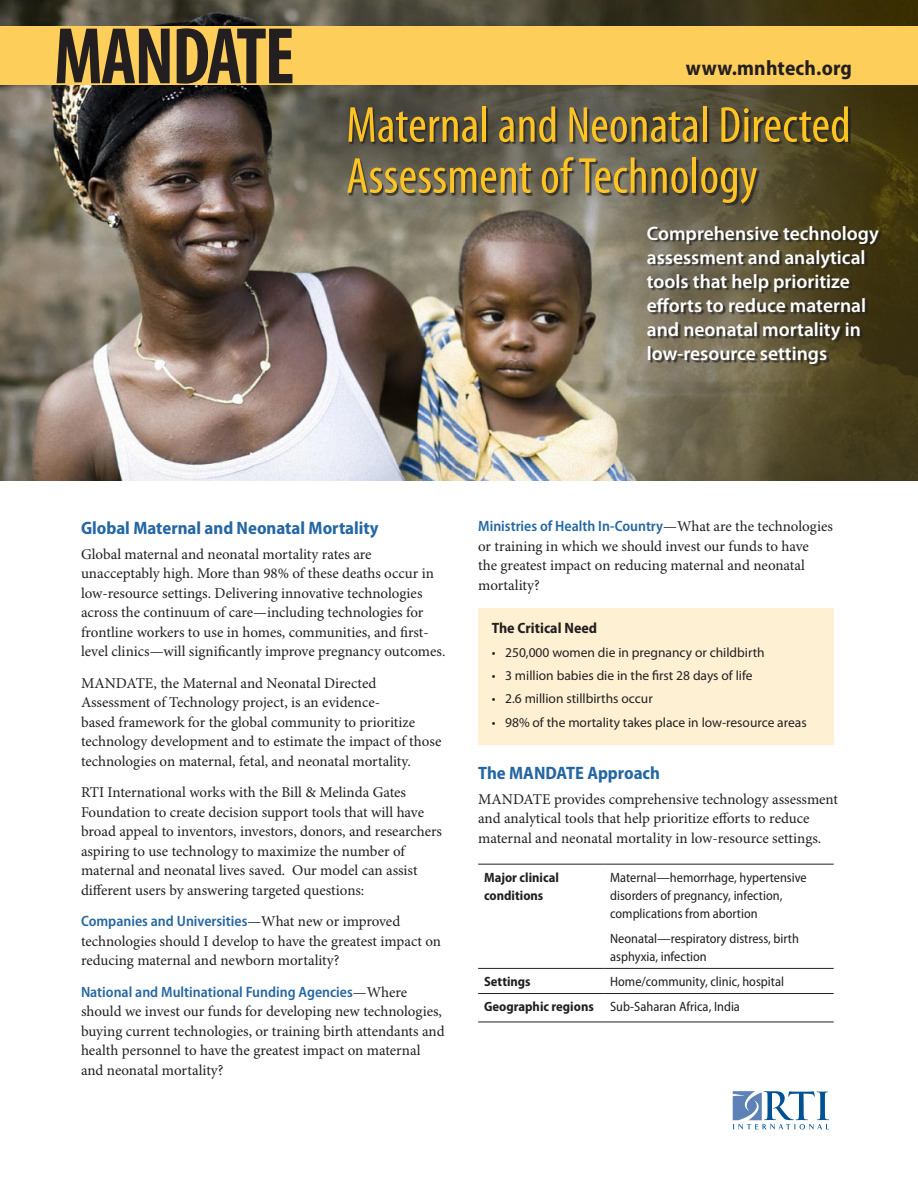
<style>
.page{position:relative;width:918px;height:1188px;background:#fff}
.page>*{position:absolute;margin:0;border:0;box-sizing:border-box;transform-origin:0 0}
.t1{font:700 condensed 81px "Myriad Pro";letter-spacing:-.025em;color:#231f20;scale:.95 1}
.t2{font:condensed 51px/51px "Myriad Pro";letter-spacing:.005em;color:#fec422}
.t3{font:700 semi-condensed 21px "Myriad Pro";letter-spacing:.01em;color:#231f20}
.t4{font:600 19.5px/24px "Myriad Pro";color:#fff}
.t5{font:700 semi-condensed 18px "Myriad Pro";color:#2567a3}
.t6{font:15px/19.5px "Minion Pro";letter-spacing:-.005em;color:#231f20}
.t7{font:600 semi-condensed 15px "Myriad Pro";color:#2567a3}
.t8{font:700 semi-condensed 15px "Myriad Pro";color:#231f20}
.t9{font:semi-condensed 13.5px/18px "Myriad Pro";color:#231f20}
.t10{font:13.5px "Myriad Pro";color:#231f20}
.t11{font:700 semi-condensed 13.5px/18px "Myriad Pro";color:#231f20}
.s1{font-family:"Minion Pro";font-weight:400;font-stretch:normal;color:#231f20}
.s2{font-weight:700}
</style>
<div class="page">
<hr style="left:478px;top:864px;width:126px;height:1px;background:#231f20">
<hr style="left:604px;top:864px;width:230px;height:1px;background:#231f20">
<hr style="left:478px;top:968px;width:126px;height:1px;background:#231f20">
<hr style="left:604px;top:968px;width:230px;height:1px;background:#231f20">
<hr style="left:478px;top:993px;width:126px;height:1px;background:#231f20">
<hr style="left:604px;top:993px;width:230px;height:1px;background:#231f20">
<hr style="left:478px;top:1022px;width:126px;height:1px;background:#231f20">
<hr style="left:604px;top:1022px;width:230px;height:1px;background:#231f20">
<img style="left:0;top:0;width:918px;height:481px">
<div style="left:0;top:26px;width:918px;height:59px;background:#fece5a"></div>
<div style="left:478px;top:608px;width:356px;height:137px;background:#fef1d3"></div>
<div style="left:649px;top:228px;width:232px;height:138px;background:#231f20;opacity:.75"></div>
<div style="left:349px;top:109px;width:501px;height:97px;background:#231f20;opacity:.75"></div>
<svg style="left:733px;top:1091px;width:96px;height:39px"></svg>
<h1 class="t1" style="left:54px;top:12px;width:255px">MANDATE</h1>
<h3 class="t3" style="left:686px;top:56px;width:168px">www.mnhtech.org</h3>
<h2 class="t2" style="left:346px;top:100px;width:506px">Maternal and Neonatal Directed<br>Assessment of Technology</h2>
<h3 class="t4" style="left:647px;top:221px;width:233px">Comprehensive technology assessment and analytical tools that help prioritize efforts to reduce maternal and neonatal mortality in low-resource settings</h3>
<p class="t5" style="left:81px;top:518px;width:299px">Global Maternal and Neonatal Mortality</p>
<p class="t6" style="left:81px;top:545px;width:366px">Global maternal and neonatal mortality rates are unacceptably high. More than 98% of these deaths occur in low-resource settings. Delivering innovative technologies across the continuum of care—including technologies for frontline workers to use in homes, communities, and first&shy;level clinics—will significantly improve pregnancy outcomes.</p>
<p class="t6" style="left:81px;top:674px;width:362px">MANDATE, the Maternal and Neonatal Directed Assessment of Technology project, is an evidence-<br>based framework for the global community to prioritize technology development and to estimate the impact of those technologies on maternal, fetal, and neonatal mortality.</p>
<p class="t6" style="left:81px;top:783px;width:363px">RTI International works with the Bill &amp; Melinda Gates Foundation to create decision support tools that will have broad appeal to inventors, investors, donors, and researchers aspiring to use technology to maximize the number of maternal and neonatal lives saved. Our model can assist different users by answering targeted questions:</p>
<p class="t7" style="left:81px;top:913px;width:321px">Companies and Universities<span class="s1">—What new or improved</span></p>
<p class="t6" style="left:81px;top:932px;width:362px">technologies should I develop to have the greatest impact on reducing maternal and newborn mortality?</p>
<p class="t7" style="left:81px;top:983px;width:328px">National and Multinational Funding Agencies<span class="s1">—Where</span></p>
<p class="t6" style="left:81px;top:1002px;width:365px">should we invest our funds for developing new technologies, buying current technologies, or training birth attendants and health personnel to have the greatest impact on maternal and neonatal mortality?</p>
<p class="t7" style="left:478px;top:518px;width:356px">Ministries of Health In-Country<span class="s1">—What are the technologies</span></p>
<p class="t6" style="left:478px;top:537px;width:332px">or training in which we should invest our funds to have the greatest impact on reducing maternal and neonatal mortality?</p>
<p class="t8" style="left:492px;top:620px;width:107px">The Critical Need</p>
<p class="t10" style="left:492px;top:645px;width:275px">• 250,000 women die in pregnancy or childbirth</p>
<p class="t10" style="left:492px;top:668px;width:262px">• 3 million babies die in the first 28 days of life</p>
<p class="t10" style="left:492px;top:691px;width:163px">• 2.6 million stillbirths occur</p>
<p class="t10" style="left:492px;top:715px;width:317px">• 98% of the mortality takes place in low-resource areas</p>
<p class="t5" style="left:478px;top:763px;width:183px">The MANDATE Approach</p>
<p class="t6" style="left:478px;top:790px;width:361px">MANDATE provides comprehensive technology assessment and analytical tools that help prioritize efforts to reduce maternal and neonatal mortality in low-resource settings.</p>
<p class="t11" style="left:484px;top:868px;width:76px">Major clinical conditions</p>
<p class="t9" style="left:610px;top:869px;width:198px">Maternal—hemorrhage, hypertensive disorders of pregnancy, infection, complications from abortion</p>
<p class="t9" style="left:610px;top:930px;width:190px">Neonatal—respiratory distress, birth asphyxia, infection</p>
<p class="t11" style="left:484px;top:973px;width:48px">Settings</p>
<p class="t9" style="left:484px;top:969px;width:301px;line-height:25px;text-indent:126px">Home/community, clinic, hospital<br><span class="s2">Geographic regions</span> Sub-Saharan Africa, India</p>
</div>
